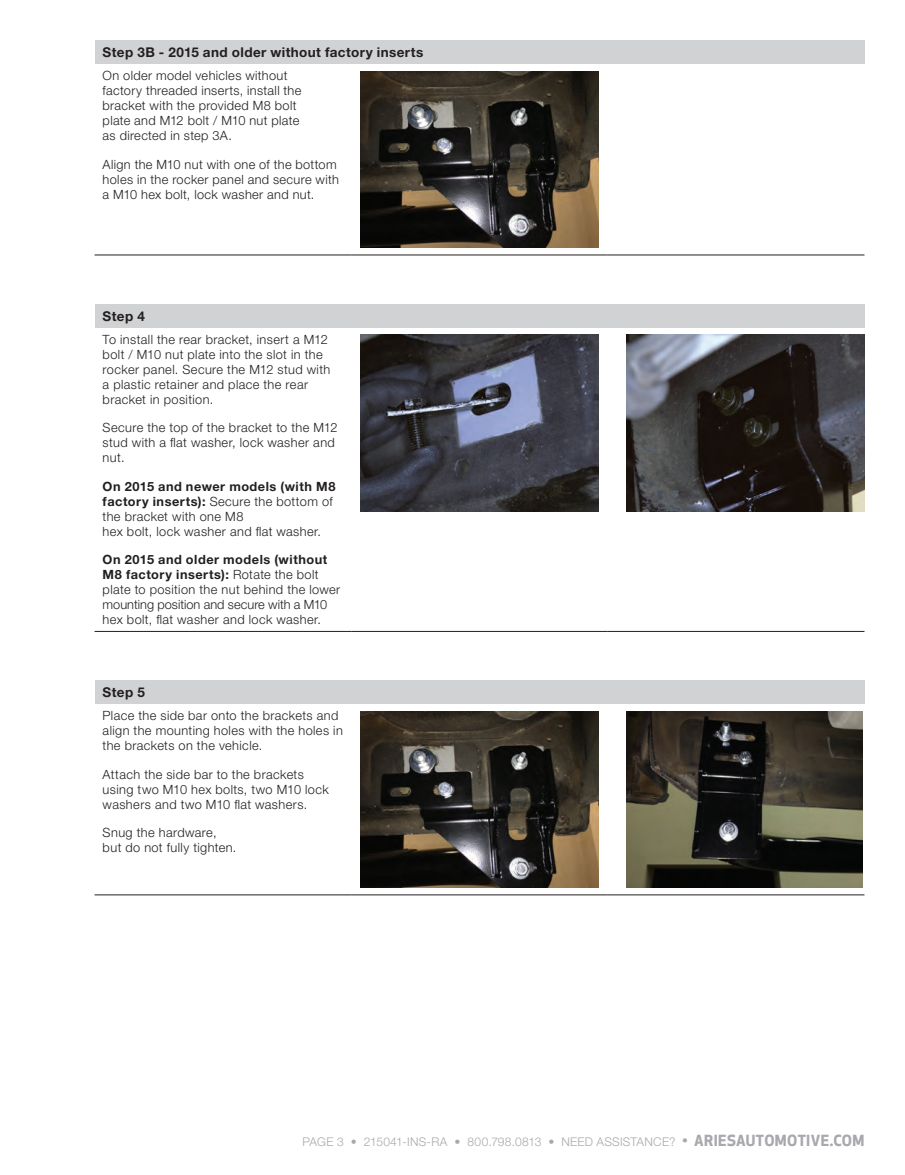
<style>
.page{position:relative;width:905px;height:1175px;background:#fff}
.page>*{position:absolute;margin:0;border:0;box-sizing:border-box;transform-origin:0 0}
.t1{font:700 13.5px "Helvetica Neue LT Std";letter-spacing:.03em;color:#231f20}
.t2{font:300 12.75px/15px "Helvetica Neue LT Std";letter-spacing:.03em;color:#231f20}
.t3{font:300 12px "Helvetica Neue LT Std";letter-spacing:.02em;color:#a8a9ad}
.s1{font-weight:700}
.s2{font-family:"Apex New";font-weight:500;font-size:15px}
.s3{font-family:"Apex New";font-weight:700;font-size:15px}
</style>
<div class="page">
<div style="left:94px;top:40px;width:770px;height:24px;background:#d1d2d4"></div>
<hr style="left:94px;top:254px;width:257px;height:1px;background:#231f20">
<hr style="left:351px;top:254px;width:257px;height:1px;background:#231f20">
<hr style="left:608px;top:254px;width:256px;height:1px;background:#231f20">
<img style="left:360px;top:71px;width:239px;height:176px">
<div style="left:94px;top:304px;width:770px;height:24px;background:#d1d2d4"></div>
<hr style="left:94px;top:631px;width:257px;height:1px;background:#231f20">
<hr style="left:351px;top:631px;width:257px;height:1px;background:#231f20">
<hr style="left:608px;top:631px;width:256px;height:1px;background:#231f20">
<img style="left:360px;top:335px;width:239px;height:176px">
<img style="left:626px;top:335px;width:238px;height:176px">
<div style="left:94px;top:680px;width:770px;height:24px;background:#d1d2d4"></div>
<hr style="left:94px;top:894px;width:257px;height:1px;background:#231f20">
<hr style="left:351px;top:894px;width:257px;height:1px;background:#231f20">
<hr style="left:608px;top:894px;width:256px;height:1px;background:#231f20">
<img style="left:360px;top:711px;width:239px;height:176px">
<img style="left:626px;top:711px;width:236px;height:176px">
<p class="t1" style="left:103px;top:44px;width:322px">Step 3B - 2015 and older without factory inserts</p>
<p class="t2" style="left:103px;top:68px;width:200px">On older model vehicles without factory threaded inserts, install the bracket with the provided M8 bolt plate and M12 bolt / M10 nut plate as directed in step 3A.</p>
<p class="t2" style="left:103px;top:156px;width:238px">Align the M10 nut with one of the bottom holes in the rocker panel and secure with a M10 hex bolt, lock washer and nut.</p>
<p class="t1" style="left:103px;top:307px;width:44px">Step 4</p>
<p class="t2" style="left:103px;top:331px;width:229px">To install the rear bracket, insert a M12 bolt / M10 nut plate into the slot in the rocker panel. Secure the M12 stud with a plastic retainer and place the rear bracket in position.</p>
<p class="t2" style="left:103px;top:420px;width:236px">Secure the top of the bracket to the M12 stud with a flat washer, lock washer and nut.</p>
<p class="t2" style="left:103px;top:478px;width:234px"><span class="s1">On 2015 and newer models (with M8 factory inserts):</span> Secure the bottom of the bracket with one M8<br>hex bolt, lock washer and flat washer.</p>
<p class="t2" style="left:103px;top:552px;width:239px"><span class="s1">On 2015 and older models (without M8 factory inserts):</span> Rotate the bolt plate to position the nut behind the lower mounting position and secure with a M10 hex bolt, flat washer and lock washer.</p>
<p class="t1" style="left:103px;top:684px;width:44px">Step 5</p>
<p class="t2" style="left:103px;top:708px;width:242px">Place the side bar onto the brackets and align the mounting holes with the holes in the brackets on the vehicle.</p>
<p class="t2" style="left:103px;top:766px;width:228px">Attach the side bar to the brackets using two M10 hex bolts, two M10 lock washers and two M10 flat washers.</p>
<p class="t2" style="left:103px;top:825px;width:135px">Snug the hardware, but do not fully tighten.</p>
<p class="t3" style="left:302px;top:1134px;width:563px">PAGE 3 • 215041-INS-RA • 800.798.0813 • NEED ASSISTANCE? <span class="s2">•</span> <span class="s3">ARIESAUTOMOTIVE.COM</span></p>
</div>
